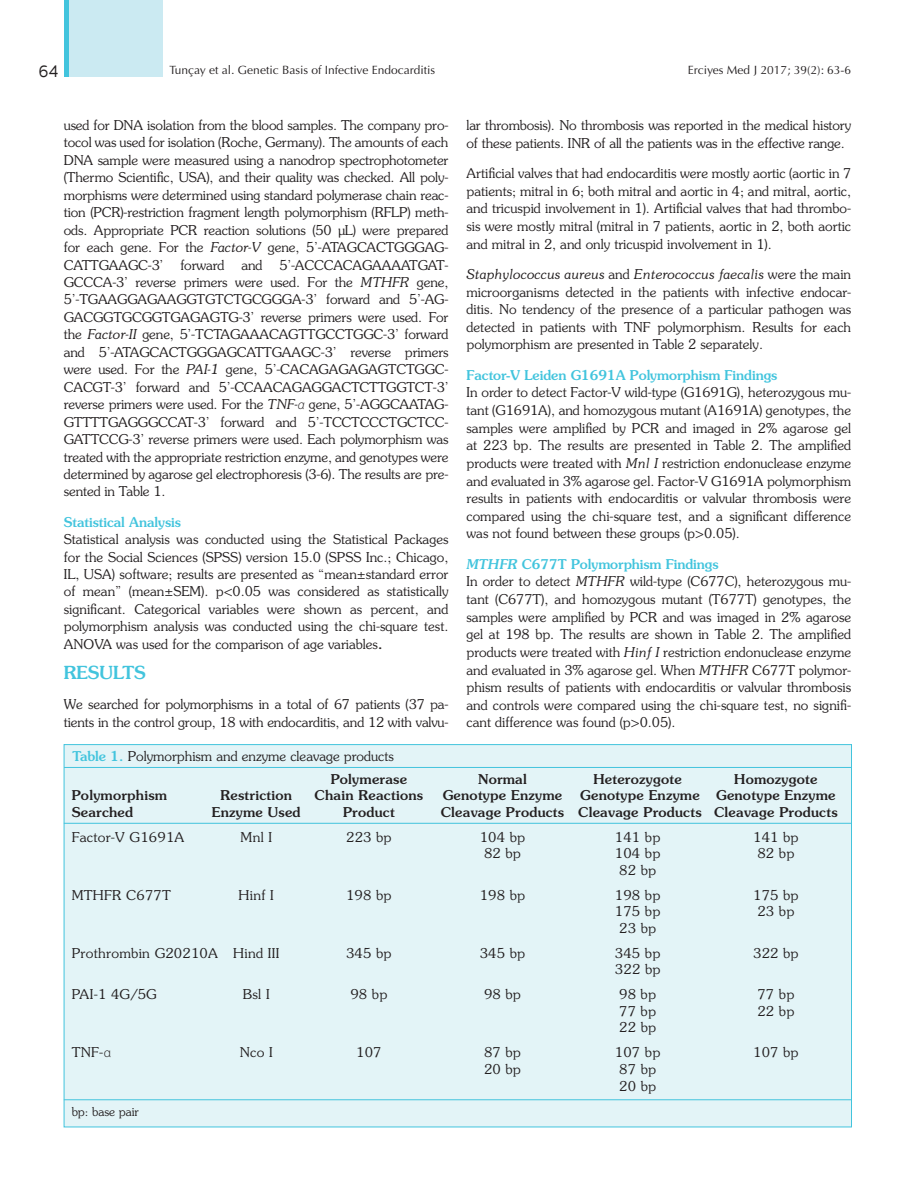
<style>
.page{position:relative;width:915px;height:1191px;background:#fff}
.page>*{position:absolute;margin:0;border:0;box-sizing:border-box;transform-origin:0 0}
.t1{font:500 18px "Souvenir Std";color:#42c4dd}
.t2{font:16.5px "Centrale Sans";color:#231f20}
.t3{font:300 13.5px/17.4px "Souvenir Std";color:#231f20;text-align:justify}
.t4{font:500 13.5px "Souvenir Std";letter-spacing:.02em;color:#231f20}
.t5{font:500 13.5px "Souvenir Std";color:#42c4dd}
.t6{font:300 13.5px "Souvenir Std";letter-spacing:.02em;color:#231f20}
.t7{font:12px "Optima Normal Tr";color:#231f20}
.t8{font:300 12px "Souvenir Std";color:#231f20}
.s1{font-style:italic}
.s2{font-family:"Myriad Pro";font-style:italic}
.s3{font-weight:500}
.s4{font-weight:500;color:#42c4dd}
.s5{font-weight:500;font-style:italic;color:#42c4dd}
.s6{font-family:"Myriad Pro"}
</style>
<div class="page">
<div style="left:64px;top:744px;width:787px;height:383px;background:#e3f4f7;border:1px solid #42c4dd"></div>
<hr style="left:64px;top:823px;width:786px;height:1px;background:#42c4dd">
<hr style="left:64px;top:767px;width:787px;height:1px;background:#42c4dd">
<hr style="left:64px;top:1099px;width:786px;height:1px;background:#42c4dd">
<div style="left:64px;top:0;width:98px;height:77px;background:#cbeaf2"></div>
<hr style="left:64px;top:0;width:4px;height:77px;background:#42c4dd">
<p class="t2" style="left:39px;top:62px;width:21px">64</p>
<p class="t7" style="left:169px;top:62px;width:267px">Tunçay et al. Genetic Basis of Infective Endocarditis</p>
<p class="t7" style="left:687px;top:62px;width:165px">Erciyes Med J 2017; 39(2): 63-6</p>
<p class="t3" style="left:64px;top:116px;width:386px">used for DNA isolation from the blood samples. The company pro&shy;tocol was used for isolation (Roche, Germany). The amounts of each DNA sample were measured using a nanodrop spectrophotometer (Thermo Scientific, USA), and their quality was checked. All poly&shy;morphisms were determined using standard polymerase chain reac&shy;tion (PCR)-restriction fragment length polymorphism (RFLP) meth&shy;ods. Appropriate PCR reaction solutions (50 µL) were prepared for each gene. For the <span class="s1">Factor-V</span> gene, 5’-ATAGCACTGGGAG-CATTGAAGC-3’</p>
<p class="t3" style="left:180px;top:256px;width:46px">forward</p>
<p class="t3" style="left:241px;top:256px;width:23px">and</p>
<p class="t3" style="left:64px;top:256px;width:386px;text-indent:215px">5’-ACCCACAGAAAATGAT-GCCCA-3’ reverse primers were used. For the <span class="s1">MTHFR</span> gene, 5’-TGAAGGAGAAGGTGTCTGCGGGA-3’ forward and 5’-AG-GACGGTGCGGTGAGAGTG-3’ reverse primers were used. For the <span class="s1">Factor-II</span> gene, 5’-TCTAGAAACAGTTGCCTGGC-3’ forward and 5’-ATAGCACTGGGAGCATTGAAGC-3’ reverse primers were used. For the <span class="s1">PAI-1</span> gene, 5’-CACAGAGAGAGTCTGGC-CACGT-3’ forward and 5’-CCAACAGAGGACTCTTGGTCT-3’ reverse primers were used. For the <span class="s1">TNF-</span><span class="s2">α</span> gene, 5’-AGGCAATAG-GTTTTGAGGGCCAT-3’ forward and 5’-TCCTCCCTGCTCC-GATTCCG-3’ reverse primers were used. Each polymorphism was treated with the appropriate restriction enzyme, and genotypes were determined by agarose gel electrophoresis (3-6). The results are pre&shy;sented in Table 1.</p>
<p class="t5" style="left:64px;top:513px;width:118px">Statistical Analysis</p>
<p class="t3" style="left:64px;top:530px;width:386px">Statistical analysis was conducted using the Statistical Packages for the Social Sciences (SPSS) version 15.0 (SPSS Inc.; Chicago, IL, USA) software; results are presented as “mean±standard error of mean” (mean±SEM). p&lt;0.05 was considered as statistically significant. Categorical variables were shown as percent, and polymorphism analysis was conducted using the chi-square test.<br>ANOVA was used for the comparison of age variables<span class="s3">.</span></p>
<h1 class="t1" style="left:64px;top:662px;width:83px">RESULTS</h1>
<p class="t3" style="left:64px;top:696px;width:386px">We searched for polymorphisms in a total of 67 patients (37 pa&shy;tients in the control group, 18 with endocarditis, and 12 with valvu-</p>
<p class="t3" style="left:330px;top:745px;width:78px;line-height:22.5px;text-indent:-258px"><span class="s4">Table 1.</span> Polymorphism and enzyme cleavage products<br><span class="s3">Polymerase</span></p>
<p class="t3" style="left:466px;top:116px;width:386px">lar thrombosis). No thrombosis was reported in the medical history of these patients. INR of all the patients was in the effective range.</p>
<p class="t3" style="left:466px;top:164px;width:386px">Artificial valves that had endocarditis were mostly aortic (aortic in 7 patients; mitral in 6; both mitral and aortic in 4; and mitral, aortic, and tricuspid involvement in 1). Artificial valves that had thrombo&shy;sis were mostly mitral (mitral in 7 patients, aortic in 2, both aortic and mitral in 2, and only tricuspid involvement in 1).</p>
<p class="t3" style="left:466px;top:265px;width:386px"><span class="s1">Staphylococcus aureus</span> and <span class="s1">Enterococcus faecalis</span> were the main microorganisms detected in the patients with infective endocar&shy;ditis. No tendency of the presence of a particular pathogen was detected in patients with TNF polymorphism. Results for each polymorphism are presented in Table 2 separately.</p>
<p class="t5" style="left:466px;top:367px;width:312px">Factor-V Leiden G1691A Polymorphism Findings</p>
<p class="t3" style="left:466px;top:384px;width:386px">In order to detect Factor-V wild-type (G1691G), heterozygous mu&shy;tant (G1691A), and homozygous mutant (A1691A) genotypes, the samples were amplified by PCR and imaged in 2% agarose gel at 223 bp. The results are presented in Table 2. The amplified products were treated with <span class="s1">Mnl I</span> restriction endonuclease enzyme and evaluated in 3% agarose gel. Factor-V G1691A polymorphism results in patients with endocarditis or valvular thrombosis were compared using the chi-square test, and a significant difference was not found between these groups (p&gt;0.05).</p>
<p class="t3" style="left:466px;top:555px;width:386px;text-align:left"><span class="s5">MTHFR</span> <span class="s4">C677T Polymorphism Findings<br></span>In order to detect <span class="s1">MTHFR</span> wild-type (C677C), heterozygous mu&shy;tant (C677T), and homozygous mutant (T677T) genotypes, the samples were amplified by PCR and was imaged in 2% agarose gel at 198 bp. The results are shown in Table 2. The amplified products were treated with <span class="s1">Hinf I</span> restriction endonuclease enzyme and evaluated in 3% agarose gel. When <span class="s1">MTHFR</span> C677T polymor&shy;phism results of patients with endocarditis or valvular thrombosis and controls were compared using the chi-square test, no signifi&shy;cant difference was found (p&gt;0.05).</p>
<p class="t4" style="left:478px;top:771px;width:50px">Normal</p>
<p class="t4" style="left:593px;top:771px;width:90px">Heterozygote</p>
<p class="t4" style="left:734px;top:771px;width:85px">Homozygote</p>
<p class="t4" style="left:72px;top:787px;width:97px">Polymorphism</p>
<p class="t4" style="left:220px;top:787px;width:73px">Restriction</p>
<p class="t4" style="left:314px;top:787px;width:110px">Chain Reactions</p>
<p class="t4" style="left:442px;top:787px;width:121px">Genotype Enzyme</p>
<p class="t4" style="left:580px;top:787px;width:257px">Genotype Enzyme Genotype Enzyme</p>
<p class="t4" style="left:72px;top:804px;width:63px">Searched</p>
<p class="t4" style="left:212px;top:804px;width:90px">Enzyme Used</p>
<p class="t4" style="left:343px;top:804px;width:53px">Product</p>
<p class="t4" style="left:440px;top:804px;width:398px">Cleavage Products Cleavage Products Cleavage Products</p>
<p class="t6" style="left:72px;top:829px;width:114px">Factor-V G1691A</p>
<p class="t3" style="left:240px;top:828px;width:33px">Mnl I</p>
<p class="t3" style="left:346px;top:828px;width:47px">223 bp</p>
<p class="t3" style="left:479px;top:828px;width:47px">104 bp</p>
<p class="t3" style="left:614px;top:828px;width:47px">141 bp</p>
<p class="t3" style="left:752px;top:828px;width:47px">141 bp</p>
<p class="t3" style="left:484px;top:845px;width:38px">82 bp</p>
<p class="t3" style="left:614px;top:845px;width:47px">104 bp</p>
<p class="t3" style="left:757px;top:845px;width:38px">82 bp</p>
<p class="t3" style="left:619px;top:861px;width:38px">82 bp</p>
<p class="t6" style="left:72px;top:887px;width:101px">MTHFR C677T</p>
<p class="t3" style="left:238px;top:886px;width:37px">Hinf I</p>
<p class="t3" style="left:346px;top:886px;width:47px">198 bp</p>
<p class="t3" style="left:479px;top:886px;width:47px">198 bp</p>
<p class="t3" style="left:614px;top:886px;width:47px">198 bp</p>
<p class="t3" style="left:752px;top:886px;width:47px">175 bp</p>
<p class="t3" style="left:614px;top:903px;width:47px">175 bp</p>
<p class="t3" style="left:757px;top:903px;width:38px">23 bp</p>
<p class="t3" style="left:619px;top:919px;width:38px">23 bp</p>
<p class="t6" style="left:72px;top:945px;width:209px">Prothrombin G20210A Hind III</p>
<p class="t3" style="left:346px;top:944px;width:47px">345 bp</p>
<p class="t3" style="left:479px;top:944px;width:47px">345 bp</p>
<p class="t3" style="left:614px;top:944px;width:47px">345 bp</p>
<p class="t3" style="left:752px;top:944px;width:47px">322 bp</p>
<p class="t3" style="left:614px;top:961px;width:47px">322 bp</p>
<p class="t3" style="left:72px;top:986px;width:87px">PAI-1 4G/5G</p>
<p class="t3" style="left:243px;top:986px;width:28px">Bsl I</p>
<p class="t3" style="left:350px;top:986px;width:38px">98 bp</p>
<p class="t3" style="left:484px;top:986px;width:38px">98 bp</p>
<p class="t3" style="left:619px;top:986px;width:38px">98 bp</p>
<p class="t3" style="left:757px;top:986px;width:38px">77 bp</p>
<p class="t3" style="left:619px;top:1002px;width:38px">77 bp</p>
<p class="t3" style="left:757px;top:1002px;width:38px">22 bp</p>
<p class="t3" style="left:619px;top:1019px;width:38px">22 bp</p>
<p class="t3" style="left:72px;top:1044px;width:41px">TNF-<span class="s6">α</span></p>
<p class="t3" style="left:240px;top:1044px;width:35px">Nco I</p>
<p class="t3" style="left:356px;top:1044px;width:27px">107</p>
<p class="t3" style="left:484px;top:1044px;width:38px">87 bp</p>
<p class="t3" style="left:614px;top:1044px;width:47px">107 bp</p>
<p class="t3" style="left:752px;top:1044px;width:47px">107 bp</p>
<p class="t3" style="left:484px;top:1060px;width:38px">20 bp</p>
<p class="t3" style="left:619px;top:1061px;width:38px;line-height:16.5px">87 bp<br>20 bp</p>
<p class="t8" style="left:72px;top:1104px;width:69px">bp: base pair</p>
</div>
